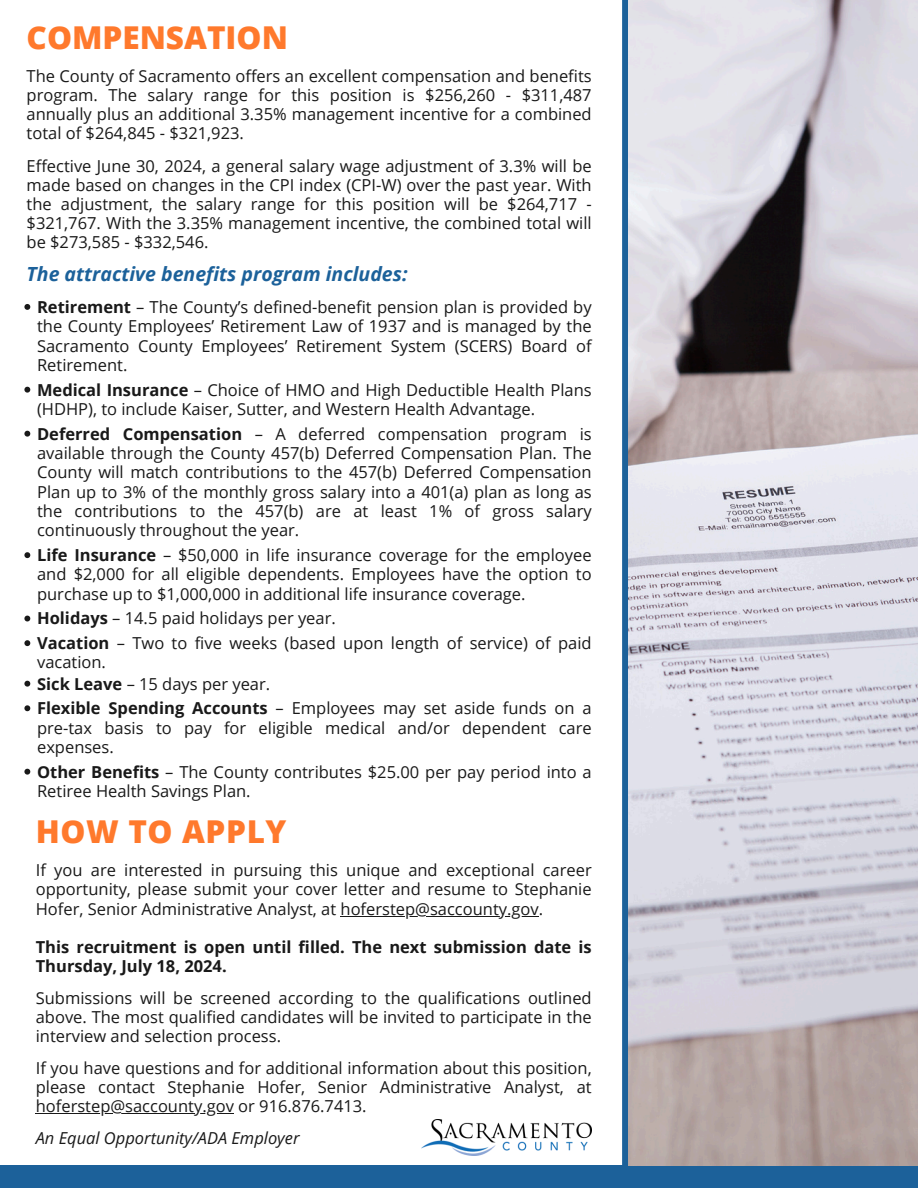
<style>
.page{position:relative;width:918px;height:1188px;background:#fff}
.page>*{position:absolute;margin:0;border:0;box-sizing:border-box;transform-origin:0 0}
.t1{font:800 31.5px "Open Sans";color:#ff792c}
.t2{font:800 31.5px "Open Sans";letter-spacing:.02em;color:#ff792c}
.t3{font:italic 700 19.5px "Open Sans";color:#1c619a}
.t4{font:16.5px/19.4px "Open Sans";color:#191919;text-align:justify}
.t5{font:700 16.5px/19.2px "Open Sans";color:#191919}
.s1{font-weight:700}
.s2{font-style:italic}
</style>
<div class="page">
<div style="left:0;top:1165px;width:918px;height:23px;background:#1c619a"></div>
<hr style="left:341px;top:916px;width:198px;height:1px;background:#191919">
<hr style="left:36px;top:1113px;width:198px;height:1px;background:#191919">
<img style="left:422px;top:1120px;width:170px;height:36px">
<div style="left:622px;top:0;width:7px;height:1188px;background:#1c619a"></div>
<img style="left:629px;top:0;width:289px;height:1165px">
<svg style="left:24px;top:304px;width:6px;height:6px"></svg>
<svg style="left:24px;top:387px;width:6px;height:6px"></svg>
<svg style="left:24px;top:431px;width:6px;height:6px"></svg>
<svg style="left:24px;top:552px;width:6px;height:6px"></svg>
<svg style="left:24px;top:616px;width:6px;height:5px"></svg>
<svg style="left:24px;top:640px;width:6px;height:6px"></svg>
<svg style="left:24px;top:681px;width:6px;height:6px"></svg>
<svg style="left:24px;top:705px;width:6px;height:6px"></svg>
<svg style="left:24px;top:769px;width:6px;height:6px"></svg>
<p class="t1" style="left:27px;top:15px;width:263px">COMPENSATION</p>
<p class="t4" style="left:27px;top:66px;width:567px">The County of Sacramento offers an excellent compensation and benefits program. The salary range for this position is $256,260 - $311,487 annually plus an additional 3.35% management incentive for a combined total of $264,845 - $321,923.</p>
<p class="t4" style="left:27px;top:156px;width:567px">Effective June 30, 2024, a general salary wage adjustment of 3.3% will be made based on changes in the CPI index (CPI-W) over the past year. With the adjustment, the salary range for this position will be $264,717 - $321,767. With the 3.35% management incentive, the combined total will be $273,585 - $332,546.</p>
<p class="t3" style="left:27px;top:260px;width:382px">The attractive benefits program includes:</p>
<p class="t4" style="left:37px;top:297px;width:556px"><span class="s1">Retirement</span> – The County’s defined-benefit pension plan is provided by the County Employees’ Retirement Law of 1937 and is managed by the Sacramento County Employees’ Retirement System (SCERS) Board of Retirement.</p>
<p class="t4" style="left:37px;top:380px;width:556px"><span class="s1">Medical Insurance</span> – Choice of HMO and High Deductible Health Plans (HDHP), to include Kaiser, Sutter, and Western Health Advantage.</p>
<p class="t4" style="left:37px;top:424px;width:556px"><span class="s1">Deferred Compensation</span> – A deferred compensation program is available through the County 457(b) Deferred Compensation Plan. The County will match contributions to the 457(b) Deferred Compensation Plan up to 3% of the monthly gross salary into a 401(a) plan as long as the contributions to the 457(b) are at least 1% of gross salary continuously throughout the year.</p>
<p class="t4" style="left:37px;top:545px;width:556px"><span class="s1">Life Insurance</span> – $50,000 in life insurance coverage for the employee and $2,000 for all eligible dependents. Employees have the option to purchase up to $1,000,000 in additional life insurance coverage.</p>
<p class="t4" style="left:37px;top:608px;width:300px"><span class="s1">Holidays</span> – 14.5 paid holidays per year.</p>
<p class="t4" style="left:37px;top:633px;width:556px"><span class="s1">Vacation</span> – Two to five weeks (based upon length of service) of paid vacation.</p>
<h1 class="t4" style="left:37px;top:674px;width:235px"><span class="s1">Sick Leave</span> – 15 days per year.</h1>
<p class="t4" style="left:37px;top:698px;width:556px"><span class="s1">Flexible Spending Accounts</span> – Employees may set aside funds on a pre-tax basis to pay for eligible medical and/or dependent care expenses.</p>
<h3 class="t4" style="left:37px;top:762px;width:556px"><span class="s1">Other Benefits</span> – The County contributes $25.00 per pay period into a<br>Retiree Health Savings Plan.</h3>
<h1 class="t2" style="left:36px;top:809px;width:252px">HOW TO APPLY</h1>
<p class="t4" style="left:36px;top:860px;width:557px">If you are interested in pursuing this unique and exceptional career opportunity, please submit your cover letter and resume to Stephanie Hofer, Senior Administrative Analyst, at hoferstep@saccounty.gov.</p>
<p class="t5" style="left:36px;top:937px;width:557px">This recruitment is open until filled. The next submission date is<br>Thursday, July 18, 2024.</p>
<h2 class="t4" style="left:36px;top:988px;width:557px">Submissions will be screened according to the qualifications outlined above. The most qualified candidates will be invited to participate in the interview and selection process.</h2>
<p class="t4" style="left:36px;top:1058px;width:557px">If you have questions and for additional information about this position, please contact Stephanie Hofer, Senior Administrative Analyst, at</p>
<p class="t4" style="left:36px;top:1090px;width:332px;line-height:31.5px">hoferstep@saccounty.gov or 916.876.7413.<br><span class="s2">An Equal Opportunity/ADA Employer</span></p>
</div>
